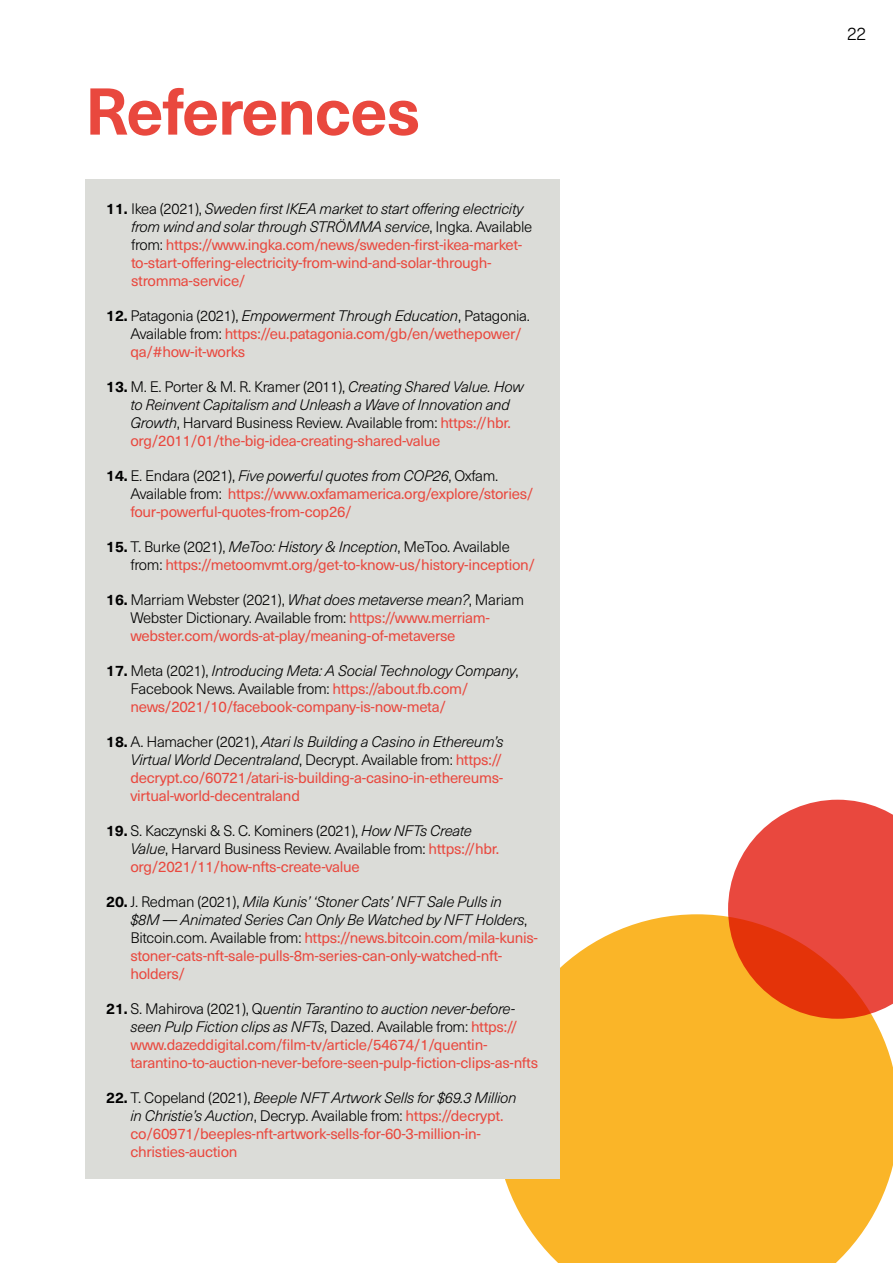
<style>
.page{position:relative;width:893px;height:1263px;background:#fff}
.page>*{position:absolute;margin:0;border:0;box-sizing:border-box;transform-origin:0 0}
.t1{font:700 64.8px "Neue Haas Unica W1 G";letter-spacing:-.02em;color:#e9483e}
.t2{font:300 18px "Neue Haas Unica W1 G";color:#000}
.t3{font:15px/18px "Neue Haas Unica W1 G";letter-spacing:-.02em;color:#e9483e}
.t4{font:italic 300 15px/18px "Neue Haas Unica W1 G";letter-spacing:-.02em;color:#000}
.t5{font:300 15px/18px "Neue Haas Unica W1 G";letter-spacing:-.02em;color:#000}
.s1{font-weight:700;color:#000}
.s2{font-weight:300;color:#000}
.s3{font-weight:300;font-style:italic;color:#000}
.s4{font-weight:700;font-style:normal}
.s5{font-style:normal}
.s6{font-weight:400;font-style:normal;color:#e9483e}
.s7{font-weight:700}
.s8{font-style:italic}
.s9{font-weight:400;color:#e9483e}
</style>
<div class="page">
<svg style="left:495px;top:914px;width:398px;height:349px;background:#faba37"></svg>
<svg style="left:728px;top:800px;width:165px;height:219px;background:#eb5b42"></svg>
<div style="left:85px;top:179px;width:475px;height:999px;background:#dbdcd8"></div>
<h1 class="t1" style="left:85px;top:62px;width:337px">References</h1>
<p class="t3" style="left:131px;top:199px;width:403px;text-indent:-25px"><span class="s1">11.</span> <span class="s2">Ikea (2021),</span> <span class="s3">Sweden first IKEA market to start offering electricity from wind and solar through STRÖMMA service</span><span class="s2">, Ingka. Available from:</span> https://www.ingka.com/news/sweden-first-ikea-market&shy;to-start-offering-electricity-from-wind-and-solar-through&shy;stromma-service/</p>
<p class="t3" style="left:130px;top:306px;width:401px;text-indent:-24px"><span class="s1">12.</span> <span class="s2">Patagonia (2021),</span> <span class="s3">Empowerment Through Education</span><span class="s2">, Patagonia.<br>Available from:</span> https://eu.patagonia.com/gb/en/wethepower/ qa/#how-it-works</p>
<p class="t4" style="left:130px;top:377px;width:395px;text-indent:-24px"><span class="s4">13.</span> <span class="s5">M. E. Porter &amp; M. R. Kramer (2011),</span> Creating Shared Value. How to Reinvent Capitalism and Unleash a Wave of Innovation and Growth<span class="s5">, Harvard Business Review. Available from:</span> <span class="s6">https://hbr. org/2011/01/the-big-idea-creating-shared-value</span></p>
<p class="t3" style="left:130px;top:466px;width:405px;text-indent:-24px"><span class="s1">14.</span> <span class="s2">E. Endara (2021),</span> <span class="s3">Five powerful quotes from COP26</span><span class="s2">, Oxfam.<br>Available from:</span> https://www.oxfamamerica.org/explore/stories/ four-powerful-quotes-from-cop26/</p>
<p class="t3" style="left:130px;top:537px;width:406px;text-indent:-24px"><span class="s1">15.</span> <span class="s2">T. Burke (2021),</span> <span class="s3">MeToo: History &amp; Inception</span><span class="s2">, MeToo. Available from:</span> https://metoomvmt.org/get-to-know-us/history-inception/</p>
<p class="t3" style="left:130px;top:590px;width:395px;text-indent:-24px"><span class="s1">16.</span> <span class="s2">Marriam Webster (2021),</span> <span class="s3">What does metaverse mean?</span><span class="s2">, Mariam<br>Webster Dictionary. Available from:</span> https://www.merriam&shy;webster.com/words-at-play/meaning-of-metaverse</p>
<p class="t3" style="left:130px;top:661px;width:390px;text-indent:-24px"><span class="s1">17.</span> <span class="s2">Meta (2021),</span> <span class="s3">Introducing Meta: A Social Technology Company</span><span class="s2">,<br>Facebook News. Available from:</span> https://about.fb.com/ news/2021/10/facebook-company-is-now-meta/</p>
<p class="t3" style="left:130px;top:732px;width:375px;text-align:justify;text-indent:-24px"><span class="s1">18.</span> <span class="s2">A. Hamacher (2021),</span> <span class="s3">Atari Is Building a Casino in Ethereum’s Virtual World Decentraland</span><span class="s2">, Decrypt. Available from:</span> https:// decrypt.co/60721/atari-is-building-a-casino-in-ethereums&shy;virtual-world-decentraland</p>
<p class="t5" style="left:130px;top:821px;width:370px;text-indent:-24px"><span class="s7">19.</span> S. Kaczynski &amp; S. C. Kominers (2021), <span class="s8">How NFTs Create<br>Value</span>, Harvard Business Review. Available from: <span class="s9">https://hbr. org/2021/11/how-nfts-create-value</span></p>
<p class="t3" style="left:130px;top:892px;width:409px;text-indent:-24px"><span class="s1">20.</span> <span class="s2">J. Redman (2021),</span> <span class="s3">Mila Kunis’ ‘Stoner Cats’ NFT Sale Pulls in<br>$8M — Animated Series Can Only Be Watched by NFT Holders</span><span class="s2">, Bitcoin.com. Available from:</span> https://news.bitcoin.com/mila-kunis&shy;stoner-cats-nft-sale-pulls-8m-series-can-only-watched-nft&shy;holders/</p>
<p class="t3" style="left:130px;top:999px;width:409px;text-indent:-24px"><span class="s1">21.</span> <span class="s2">S. Mahirova (2021), Q</span><span class="s3">uentin Tarantino to auction never-before&shy;seen Pulp Fiction clips as NFTs</span><span class="s2">, Dazed. Available from:</span> https:// www.dazeddigital.com/film-tv/article/54674/1/quentin&shy;tarantino-to-auction-never-before-seen-pulp-fiction-clips-as-nfts</p>
<p class="t3" style="left:130px;top:1088px;width:388px;text-indent:-24px"><span class="s1">22.</span> <span class="s2">T. Copeland (2021),</span> <span class="s3">Beeple NFT Artwork Sells for $69.3 Million in Christie’s Auction</span><span class="s2">, Decryp. Available from:</span> https://decrypt. co/60971/beeples-nft-artwork-sells-for-60-3-million-in&shy;christies-auction</p>
<p class="t2" style="left:847px;top:21px;width:21px">22</p>
</div>
